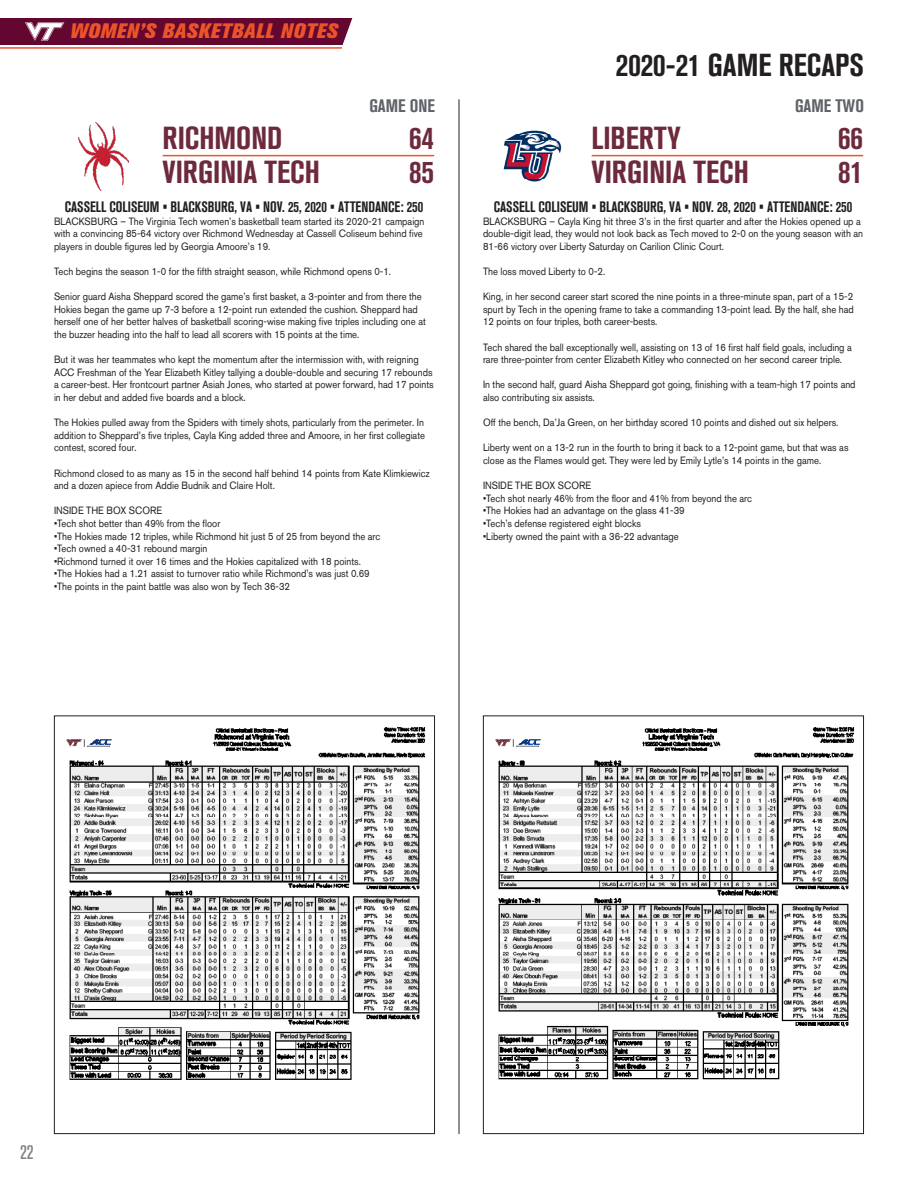
<style>
.page{position:relative;width:918px;height:1188px;background:#fff}
.page>*{position:absolute;margin:0;border:0;box-sizing:border-box;transform-origin:0 0}
.Bowl_score{font:700 condensed 31.65px "Akzidenz Grotesk BQ";color:#6e2a3d}
.t1{font:700 condensed 31.5px "Akzidenz Grotesk BQ";color:#231f20}
.t2{font:italic 800 20.7px "Akzidenz Grotesk BQ";letter-spacing:.035em;color:#ec5328}
.t3{font:500 condensed 19.5px "Akzidenz Grotesk BQ";color:#7e8287}
.t4{font:700 condensed 18px "Akzidenz Grotesk BQ";color:#5f6369}
.Box_text{font:700 condensed 15px "Akzidenz Grotesk BQ";color:#231f20;scale:.93 1}
.Box_score_by_qtr{font:10.5px/12.6px "Akzidenz Grotesk BQ";color:#231f20;scale:.9 1}
</style>
<div class="page">
<hr style="left:0;top:47px;width:342px;height:2px;background:#ec5328">
<div style="left:0;top:18px;width:352px;height:27px;background:#630630"></div>
<img style="left:66px;top:727px;width:359px;height:353px">
<hr style="left:163px;top:155px;width:271px;height:1px;background:#ec5328">
<img style="left:78px;top:122px;width:50px;height:69px">
<hr style="left:459px;top:99px;width:1px;height:1035px;background:#231f20">
<img style="left:495px;top:727px;width:359px;height:353px">
<hr style="left:592px;top:155px;width:271px;height:1px;background:#ec5328">
<img style="left:503px;top:130px;width:59px;height:52px">
<h3 class="t2" style="left:70px;top:19px;width:269px">WOMEN’S BASKETBALL NOTES</h3>
<p class="t4" style="left:369px;top:96px;width:67px">GAME ONE</p>
<p class="Bowl_score" style="left:163px;top:120px;width:121px">RICHMOND</p>
<p class="Bowl_score" style="left:409px;top:120px;width:27px">64</p>
<p class="Bowl_score" style="left:163px;top:154px;width:159px">VIRGINIA TECH</p>
<p class="Bowl_score" style="left:409px;top:154px;width:27px">85</p>
<p class="Box_text" style="left:65px;top:198px;width:387px">CASSELL COLISEUM • BLACKSBURG, VA • NOV. 25, 2020 • ATTENDANCE: 250</p>
<p class="Box_score_by_qtr" style="left:54px;top:215px;width:413px">BLACKSBURG – The Virginia Tech women’s basketball team started its 2020-21 campaign with a convincing 85-64 victory over Richmond Wednesday at Cassell Coliseum behind five players in double figures led by Georgia Amoore’s 19.</p>
<p class="Box_score_by_qtr" style="left:54px;top:265px;width:375px">Tech begins the season 1-0 for the fifth straight season, while Richmond opens 0-1.</p>
<p class="Box_score_by_qtr" style="left:54px;top:290px;width:415px">Senior guard Aisha Sheppard scored the game’s first basket, a 3-pointer and from there the Hokies began the game up 7-3 before a 12-point run extended the cushion. Sheppard had herself one of her better halves of basketball scoring-wise making five triples including one at the buzzer heading into the half to lead all scorers with 15 points at the time.</p>
<p class="Box_score_by_qtr" style="left:54px;top:353px;width:424px">But it was her teammates who kept the momentum after the intermission with, with reigning ACC Freshman of the Year Elizabeth Kitley tallying a double-double and securing 17 rebounds a career-best. Her frontcourt partner Asiah Jones, who started at power forward, had 17 points in her debut and added five boards and a block.</p>
<p class="Box_score_by_qtr" style="left:54px;top:416px;width:414px;text-align:justify">The Hokies pulled away from the Spiders with timely shots, particularly from the perimeter. In addition to Sheppard’s five triples, Cayla King added three and Amoore, in her first collegiate contest, scored four.</p>
<p class="Box_score_by_qtr" style="left:54px;top:467px;width:419px">Richmond closed to as many as 15 in the second half behind 14 points from Kate Klimkiewicz and a dozen apiece from Addie Budnik and Claire Holt.</p>
<p class="Box_score_by_qtr" style="left:54px;top:504px;width:122px">INSIDE THE BOX SCORE</p>
<p class="Box_score_by_qtr" style="left:54px;top:517px;width:186px">•Tech shot better than 49% from the floor</p>
<p class="Box_score_by_qtr" style="left:54px;top:530px;width:364px">•The Hokies made 12 triples, while Richmond hit just 5 of 25 from beyond the arc</p>
<p class="Box_score_by_qtr" style="left:54px;top:542px;width:172px">•Tech owned a 40-31 rebound margin</p>
<p class="Box_score_by_qtr" style="left:54px;top:555px;width:341px">•Richmond turned it over 16 times and the Hokies capitalized with 18 points.</p>
<p class="Box_score_by_qtr" style="left:54px;top:567px;width:352px">•The Hokies had a 1.21 assist to turnover ratio while Richmond’s was just 0.69</p>
<p class="Box_score_by_qtr" style="left:54px;top:580px;width:264px">•The points in the paint battle was also won by Tech 36-32</p>
<p class="t1" style="left:616px;top:47px;width:250px">2020-21 GAME RECAPS</p>
<p class="t4" style="left:795px;top:96px;width:70px">GAME TWO</p>
<p class="Bowl_score" style="left:592px;top:120px;width:91px">LIBERTY</p>
<p class="Bowl_score" style="left:838px;top:120px;width:27px">66</p>
<p class="Bowl_score" style="left:592px;top:154px;width:159px">VIRGINIA TECH</p>
<p class="Bowl_score" style="left:838px;top:154px;width:27px">81</p>
<p class="Box_text" style="left:494px;top:198px;width:387px">CASSELL COLISEUM • BLACKSBURG, VA • NOV. 28, 2020 • ATTENDANCE: 250</p>
<p class="Box_score_by_qtr" style="left:483px;top:215px;width:424px">BLACKSBURG – Cayla King hit three 3’s in the first quarter and after the Hokies opened up a double-digit lead, they would not look back as Tech moved to 2-0 on the young season with an<br>81-66 victory over Liberty Saturday on Carilion Clinic Court.</p>
<p class="Box_score_by_qtr" style="left:483px;top:265px;width:136px">The loss moved Liberty to 0-2.</p>
<p class="Box_score_by_qtr" style="left:483px;top:290px;width:414px;text-align:justify">King, in her second career start scored the nine points in a three-minute span, part of a 15-2 spurt by Tech in the opening frame to take a commanding 13-point lead. By the half, she had 12 points on four triples, both career-bests.</p>
<p class="Box_score_by_qtr" style="left:483px;top:341px;width:411px">Tech shared the ball exceptionally well, assisting on 13 of 16 first half field goals, including a rare three-pointer from center Elizabeth Kitley who connected on her second career triple.</p>
<p class="Box_score_by_qtr" style="left:483px;top:378px;width:416px">In the second half, guard Aisha Sheppard got going, finishing with a team-high 17 points and also contributing six assists.</p>
<p class="Box_score_by_qtr" style="left:483px;top:416px;width:395px">Off the bench, Da’Ja Green, on her birthday scored 10 points and dished out six helpers.</p>
<p class="Box_score_by_qtr" style="left:483px;top:441px;width:408px">Liberty went on a 13-2 run in the fourth to bring it back to a 12-point game, but that was as close as the Flames would get. They were led by Emily Lytle’s 14 points in the game.</p>
<p class="Box_score_by_qtr" style="left:483px;top:479px;width:122px">INSIDE THE BOX SCORE</p>
<p class="Box_score_by_qtr" style="left:483px;top:492px;width:301px">•Tech shot nearly 46% from the floor and 41% from beyond the arc</p>
<p class="Box_score_by_qtr" style="left:483px;top:504px;width:226px">•The Hokies had an advantage on the glass 41-39</p>
<p class="Box_score_by_qtr" style="left:483px;top:517px;width:177px">•Tech’s defense registered eight blocks</p>
<p class="Box_score_by_qtr" style="left:483px;top:530px;width:219px">•Liberty owned the paint with a 36-22 advantage</p>
<h3 class="t3" style="left:20px;top:1141px;width:15px">22</h3>
</div>
